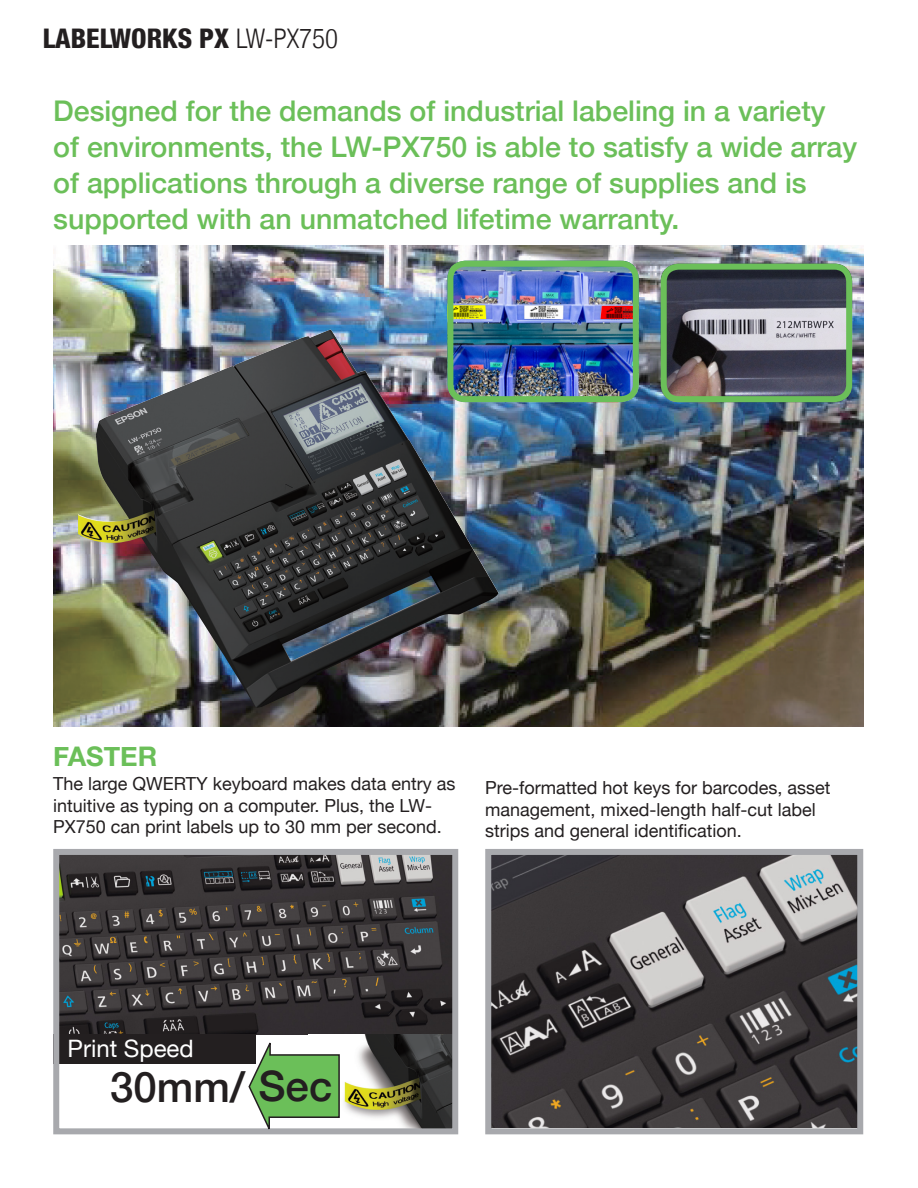
<style>
.page{position:relative;width:918px;height:1188px;background:#fff}
.page>*{position:absolute;margin:0;border:0;box-sizing:border-box;transform-origin:0 0}
.t1{font:500 42px "Helvetica Neue";color:#231f20}
.t2{font:500 28.5px/36px "Helvetica Neue";color:#6bbf59}
.t3{font:800 condensed 27px "Helvetica Neue LT";color:#231f20}
.t4{font:700 27px "Helvetica Neue";color:#6bbf59}
.t5{font:24px "Helvetica Neue";color:#fff}
.t6{font:18px/21.6px "Helvetica Neue";color:#231f20}
.s1{font-weight:300}
</style>
<div class="page">
<img style="left:53px;top:246px;width:810px;height:480px">
<img style="left:78px;top:330px;width:420px;height:378px">
<img style="left:447px;top:261px;width:192px;height:141px">
<div style="left:447px;top:261px;width:192px;height:141px;border:6px solid #6bbf59;border-radius:15px"></div>
<img style="left:661px;top:264px;width:191px;height:138px">
<div style="left:661px;top:264px;width:191px;height:138px;border:6px solid #6bbf59;border-radius:15px"></div>
<img style="left:492px;top:856px;width:364px;height:271px">
<img style="left:60px;top:856px;width:391px;height:178px">
<img style="left:344px;top:1034px;width:107px;height:93px">
<div style="left:53px;top:1034px;width:203px;height:30px;background:#231f20"></div>
<div style="left:53px;top:849px;width:405px;height:285px;border:6px solid #a8a9ad"></div>
<div style="left:485px;top:849px;width:378px;height:285px;border:6px solid #a8a9ad"></div>
<svg style="left:248px;top:1042px;width:93px;height:93px"></svg>
<p class="t3" style="left:43px;top:22px;width:297px">LABELWORKS PX <span class="s1">LW-PX750</span></p>
<p class="t2" style="left:53px;top:91px;width:805px">Designed for the demands of industrial labeling in a variety of environments, the LW-PX750 is able to satisfy a wide array of applications through a diverse range of supplies and is supported with an unmatched lifetime warranty.</p>
<p class="t4" style="left:53px;top:735px;width:106px">FASTER</p>
<p class="t6" style="left:53px;top:774px;width:404px">The large QWERTY keyboard makes data entry as intuitive as typing on a computer. Plus, the LW-<br>PX750 can print labels up to 30 mm per second.</p>
<p class="t6" style="left:485px;top:778px;width:347px">Pre-formatted hot keys for barcodes, asset management, mixed-length half-cut label strips and general identification.</p>
<p class="t5" style="left:68px;top:1032px;width:128px">Print Speed</p>
<p class="t1" style="left:110px;top:1053px;width:224px">30mm/ Sec</p>
</div>
